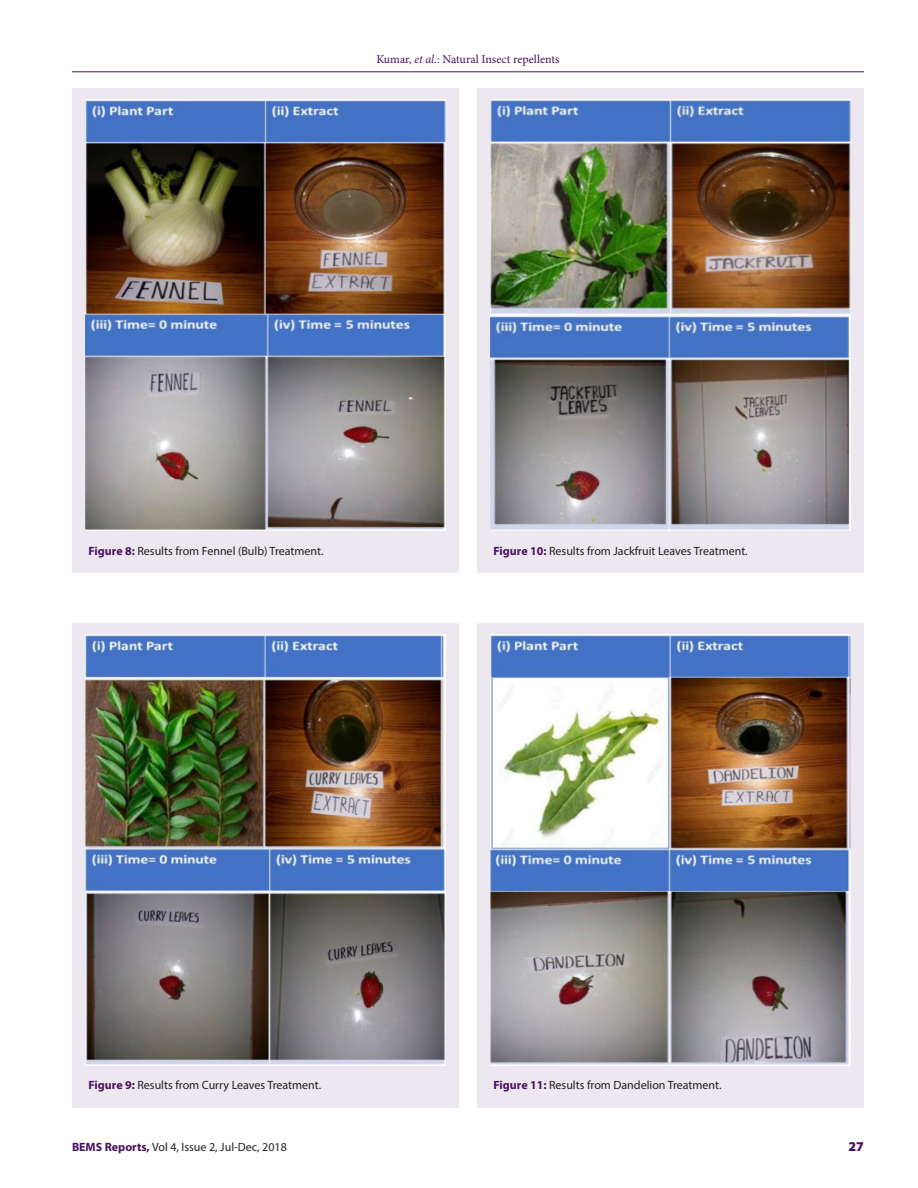
<style>
.page{position:relative;width:918px;height:1188px;background:#fff}
.page>*{position:absolute;margin:0;border:0;box-sizing:border-box;transform-origin:0 0}
.t1{font:900 13.5px "Myriad Pro";color:#4a1161}
.FIG_CAP{font:12px "Myriad Pro";color:#231f20}
.t2{font:12px "Minion Pro";color:#4a1161}
.s1{font-style:italic}
.s2{font-weight:700;color:#4a1161}
</style>
<div class="page">
<hr style="left:72px;top:72px;width:792px;height:1px;background:#4a1161">
<div style="left:72px;top:88px;width:387px;height:485px;background:#ede7ef"></div>
<img style="left:86px;top:100px;width:360px;height:431px">
<div style="left:72px;top:623px;width:387px;height:485px;background:#ede7ef"></div>
<img style="left:86px;top:634px;width:360px;height:431px">
<div style="left:477px;top:88px;width:387px;height:485px;background:#ede7ef"></div>
<img style="left:491px;top:100px;width:359px;height:431px">
<div style="left:477px;top:623px;width:387px;height:485px;background:#ede7ef"></div>
<img style="left:491px;top:634px;width:359px;height:431px">
<p class="t2" style="left:376px;top:51px;width:185px">Kumar, <span class="s1">et al</span>.: Natural Insect repellents</p>
<p class="FIG_CAP" style="left:88px;top:543px;width:237px"><span class="s2">Figure 8:</span> Results from Fennel (Bulb) Treatment.</p>
<p class="FIG_CAP" style="left:494px;top:543px;width:256px"><span class="s2">Figure 10:</span> Results from Jackfruit Leaves Treatment.</p>
<p class="FIG_CAP" style="left:88px;top:1078px;width:234px"><span class="s2">Figure 9:</span> Results from Curry Leaves Treatment.</p>
<p class="FIG_CAP" style="left:494px;top:1078px;width:230px"><span class="s2">Figure 11:</span> Results from Dandelion Treatment.</p>
<p class="FIG_CAP" style="left:72px;top:1139px;width:216px"><span class="s2">BEMS Reports,</span> Vol 4, Issue 2, Jul-Dec, 2018</p>
<p class="t1" style="left:849px;top:1137px;width:17px">27</p>
</div>
